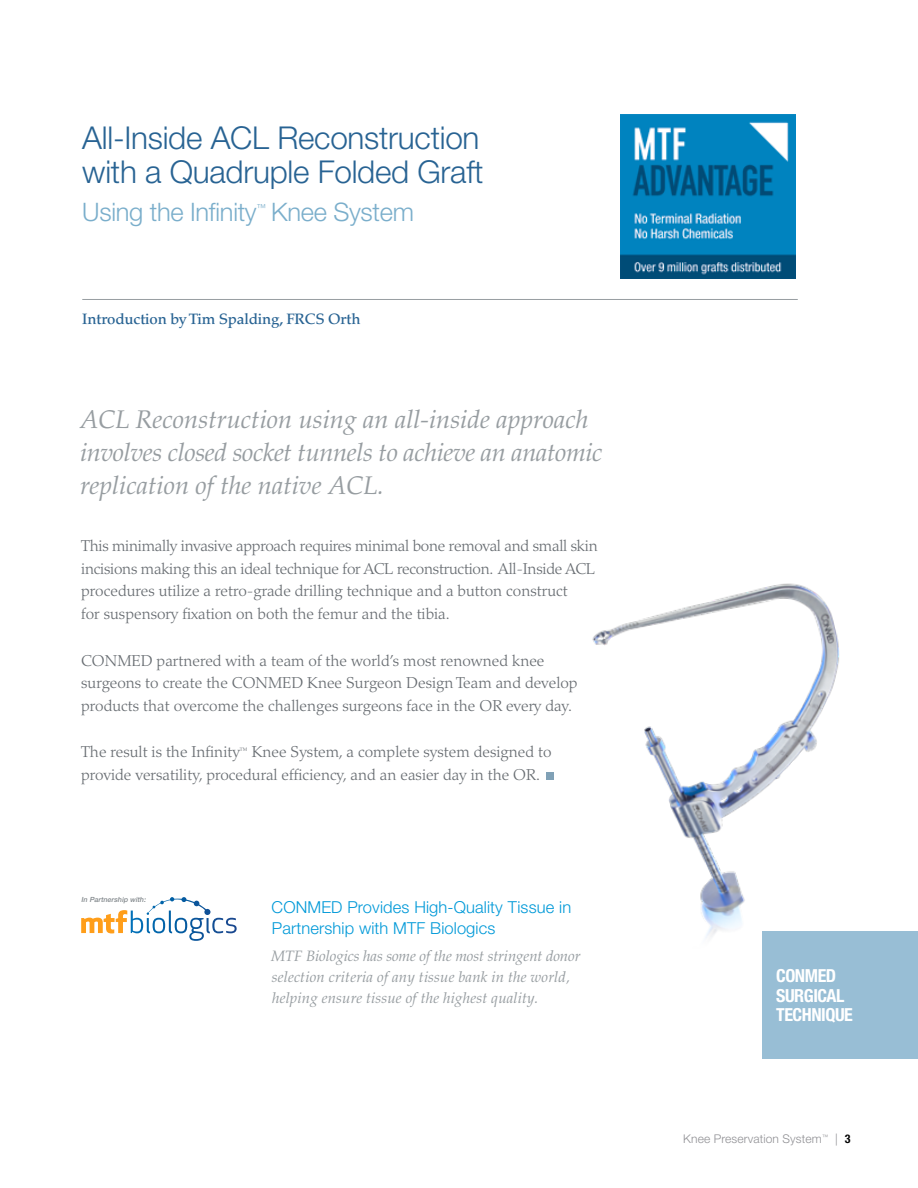
<style>
.page{position:relative;width:918px;height:1188px;background:#fff}
.page>*{position:absolute;margin:0;border:0;box-sizing:border-box;transform-origin:0 0}
.t1{font:300 31.5px/34.5px "Helvetica Neue LT Std";letter-spacing:-.01em;color:#286393}
.t2{font:italic 25.5px/33px "Palatino LT Std";color:#979da1}
.t3{font:300 25.5px "Helvetica Neue LT Std";letter-spacing:-.01em;color:#7aaecb}
.t4{font:700 condensed 18px/19.5px "Helvetica Neue LT Std";letter-spacing:-.025em;color:#fff}
.t5{font:300 16.5px/21px "Helvetica Neue LT Std";letter-spacing:.01em;color:#0099d8}
.t6{font:300 15.75px/22.5px "Palatino LT Std";color:#676c71}
.t7{font:italic 15px/21px "Palatino LT Std";letter-spacing:.01em;color:#979da1}
.t8{font:500 15px "Palatino LT Std";letter-spacing:-.01em;color:#286393}
.t9{font:300 12px "Helvetica Neue LT Std";letter-spacing:.01em;color:#919195}
.t10{font:300 9.6px "Helvetica Neue LT Std";color:#7aaecb}
.t11{font:italic 500 7.05px "Helvetica Neue LT Std";color:#82888c}
.s1{font-weight:700;font-stretch:condensed;color:#000}
</style>
<div class="page">
<div style="left:763px;top:932px;width:155px;height:127px;background:#98bed5"></div>
<hr style="left:82px;top:299px;width:716px;height:1px;background:#979da1">
<svg style="left:81px;top:897px;width:156px;height:44px"></svg>
<img style="left:592px;top:583px;width:251px;height:413px">
<img style="left:620px;top:115px;width:176px;height:163px">
<div style="left:546px;top:772px;width:7px;height:7px;background:#80a1b6"></div>
<h1 class="t1" style="left:82px;top:119px;width:403px">All-Inside ACL Reconstruction with a Quadruple Folded Graft</h1>
<h2 class="t3" style="left:82px;top:197px;width:176px">Using the Infinity</h2>
<p class="t10" style="left:256px;top:202px;width:11px">™</p>
<h2 class="t3" style="left:271px;top:197px;width:144px">Knee System</h2>
<p class="t8" style="left:82px;top:310px;width:280px">Introduction by Tim Spalding, FRCS Orth</p>
<h2 class="t2" style="left:80px;top:403px;width:524px">ACL Reconstruction using an all-inside approach involves closed socket tunnels to achieve an anatomic replication of the native ACL.</h2>
<p class="t6" style="left:81px;top:535px;width:518px">This minimally invasive approach requires minimal bone removal and small skin incisions making this an ideal technique for ACL reconstruction. All-Inside ACL procedures utilize a retro-grade drilling technique and a button construct<br>for suspensory fixation on both the femur and the tibia.</p>
<p class="t6" style="left:81px;top:649px;width:498px">CONMED partnered with a team of the world’s most renowned knee surgeons to create the CONMED Knee Surgeon Design Team and develop products that overcome the challenges surgeons face in the OR every day.</p>
<p class="t6" style="left:81px;top:741px;width:472px">The result is the Infinity<sup>™</sup> Knee System, a complete system designed to provide versatility, procedural efficiency, and an easier day in the OR.</p>
<p class="t11" style="left:81px;top:896px;width:68px">In Partnership with:</p>
<p class="t5" style="left:272px;top:896px;width:301px">CONMED Provides High-Quality Tissue in<br>Partnership with MTF Biologics</p>
<p class="t7" style="left:271px;top:946px;width:311px">MTF Biologics has some of the most stringent donor selection criteria of any tissue bank in the world, helping ensure tissue of the highest quality.</p>
<p class="t4" style="left:776px;top:966px;width:78px">CONMED<br>SURGICAL<br>TECHNIQUE</p>
<p class="t9" style="left:683px;top:1131px;width:169px">Knee Preservation System<sup>™</sup> | <span class="s1">3</span></p>
</div>
